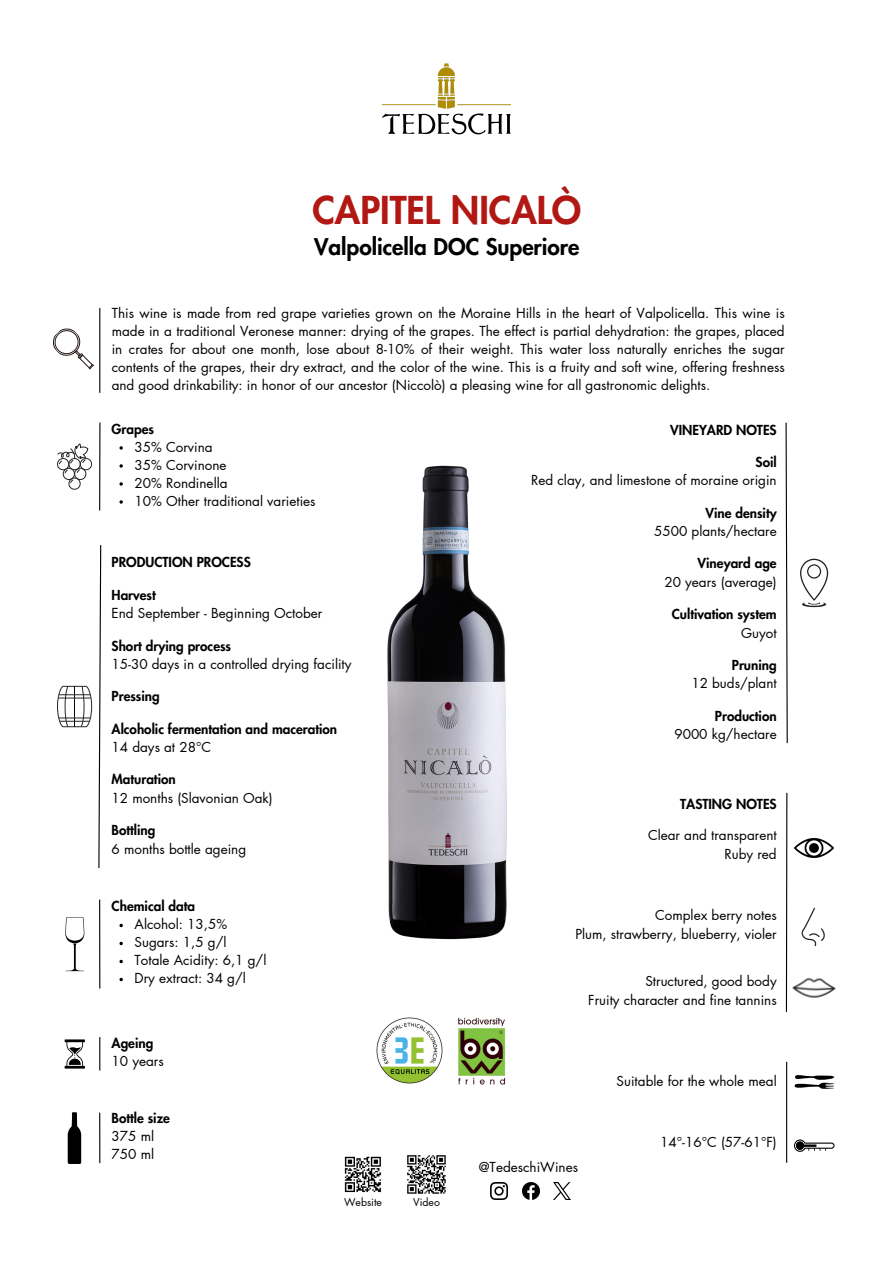
<style>
.page{position:relative;width:894px;height:1264px;background:#fff}
.page>*{position:absolute;margin:0;border:0;box-sizing:border-box;transform-origin:0 0}
.t1{font:800 37.5px "Futura LT Pro";color:#b21813}
.t2{font:800 22.5px "Futura LT Pro";color:#000}
.t3{font:13.5px/18.3px "Futura LT Pro";color:#000;text-align:right}
.t4{font:800 13.5px/18.3px "Futura LT Pro";color:#000}
.t5{font:10.5px "Futura LT Pro";color:#000}
.s1{font-weight:800}
.s2{font-weight:400}
</style>
<div class="page">
<svg style="left:65px;top:917px;width:19px;height:54px"></svg>
<svg style="left:800px;top:558px;width:27px;height:49px"></svg>
<svg style="left:53px;top:328px;width:41px;height:42px"></svg>
<svg style="left:794px;top:1139px;width:40px;height:12px"></svg>
<svg style="left:68px;top:1112px;width:13px;height:51px"></svg>
<svg style="left:794px;top:1075px;width:40px;height:14px"></svg>
<svg style="left:65px;top:1039px;width:20px;height:29px"></svg>
<hr style="left:99px;top:308px;width:1px;height:85px;background:#000">
<svg style="left:785px;top:422px;width:3px;height:322px"></svg>
<hr style="left:785px;top:792px;width:2px;height:219px;background:#000">
<hr style="left:785px;top:1061px;width:2px;height:101px;background:#000">
<hr style="left:99px;top:899px;width:1px;height:89px;background:#000">
<hr style="left:99px;top:1112px;width:1px;height:51px;background:#000">
<hr style="left:99px;top:1037px;width:1px;height:33px;background:#000">
<img style="left:387px;top:465px;width:120px;height:475px">
<svg style="left:57px;top:686px;width:35px;height:41px"></svg>
<svg style="left:98px;top:545px;width:4px;height:324px"></svg>
<svg style="left:57px;top:443px;width:35px;height:46px"></svg>
<hr style="left:99px;top:422px;width:1px;height:88px;background:#000">
<img style="left:787px;top:961px;width:49px;height:37px">
<img style="left:801px;top:907px;width:24px;height:40px">
<img style="left:794px;top:838px;width:39px;height:20px">
<img style="left:458px;top:1017px;width:48px;height:68px">
<img style="left:522px;top:1182px;width:17px;height:17px">
<img style="left:490px;top:1182px;width:17px;height:17px">
<img style="left:553px;top:1182px;width:17px;height:17px">
<img style="left:344px;top:1156px;width:37px;height:37px">
<img style="left:407px;top:1155px;width:39px;height:39px">
<svg style="left:119px;top:923px;width:4px;height:4px"></svg>
<svg style="left:119px;top:941px;width:4px;height:4px"></svg>
<svg style="left:119px;top:959px;width:4px;height:4px"></svg>
<svg style="left:119px;top:977px;width:4px;height:4px"></svg>
<img style="left:381px;top:63px;width:130px;height:72px">
<img style="left:376px;top:1017px;width:67px;height:67px">
<h1 class="t1" style="left:312px;top:193px;width:270px">CAPITEL NICALÒ</h1>
<h2 class="t2" style="left:314px;top:236px;width:267px">Valpolicella DOC Superiore</h2>
<p class="t3" style="left:112px;top:304px;width:674px;text-align:justify">This wine is made from red grape varieties grown on the Moraine Hills in the heart of Valpolicella. This wine is made in a traditional Veronese manner: drying of the grapes. The effect is partial dehydration: the grapes, placed in crates for about one month, lose about 8-10% of their weight. This water loss naturally enriches the sugar contents of the grapes, their dry extract, and the color of the wine. This is a fruity and soft wine, offering freshness and good drinkability: in honor of our ancestor (Niccolò) a pleasing wine for all gastronomic delights.</p>
<h4 class="t4" style="left:670px;top:421px;width:108px">VINEYARD NOTES</h4>
<p class="t3" style="left:531px;top:453px;width:247px"><span class="s1">Soil<br></span>Red clay, and limestone of moraine origin</p>
<p class="t3" style="left:654px;top:504px;width:124px"><span class="s1">Vine density<br></span>5500 plants/hectare</p>
<p class="t3" style="left:664px;top:555px;width:114px"><span class="s1">Vineyard age<br></span>20 years (average)</p>
<p class="t4" style="left:671px;top:605px;width:106px;text-align:right">Cultivation system<br><span class="s2">Guyot</span></p>
<h2 class="t3" style="left:691px;top:656px;width:87px"><span class="s1">Pruning<br></span>12 buds/plant</h2>
<h5 class="t3" style="left:674px;top:707px;width:104px"><span class="s1">Production<br></span>9000 kg/hectare</h5>
<h3 class="t4" style="left:112px;top:420px;width:44px">Grapes</h3>
<h5 class="t3" style="left:134px;top:438px;width:80px">35% Corvina</h5>
<p class="t3" style="left:134px;top:456px;width:93px">35% Corvinone</p>
<p class="t3" style="left:134px;top:474px;width:94px">20% Rondinella</p>
<h5 class="t3" style="left:134px;top:492px;width:182px">10% Other traditional varieties</h5>
<h5 class="t4" style="left:112px;top:554px;width:141px">PRODUCTION PROCESS</h5>
<h4 class="t3" style="left:112px;top:586px;width:212px;text-align:left"><span class="s1">Harvest<br></span>End September - Beginning October</h4>
<h5 class="t3" style="left:112px;top:637px;width:241px;text-align:left"><span class="s1">Short drying process<br></span>15-30 days in a controlled drying facility</h5>
<h5 class="t4" style="left:112px;top:687px;width:50px">Pressing</h5>
<h5 class="t4" style="left:112px;top:720px;width:227px">Alcoholic fermentation and maceration<br><span class="s2">14 days at 28°C</span></h5>
<h2 class="t3" style="left:112px;top:771px;width:163px;text-align:left"><span class="s1">Maturation<br></span>12 months (Slavonian Oak)</h2>
<h5 class="t3" style="left:112px;top:821px;width:136px;text-align:left"><span class="s1">Bottling<br></span>6 months bottle ageing</h5>
<h5 class="t4" style="left:680px;top:795px;width:98px">TASTING NOTES</h5>
<h5 class="t3" style="left:647px;top:826px;width:130px;line-height:18.8px">Clear and transparent<br>Ruby red</h5>
<p class="t4" style="left:112px;top:897px;width:85px">Chemical data</p>
<p class="t3" style="left:134px;top:915px;width:94px">Alcohol: 13,5%</p>
<p class="t3" style="left:134px;top:933px;width:93px">Sugars: 1,5 g/l</p>
<p class="t3" style="left:134px;top:951px;width:133px">Totale Acidity: 6,1 g/l</p>
<p class="t3" style="left:134px;top:969px;width:113px">Dry extract: 34 g/l</p>
<h5 class="t3" style="left:112px;top:1034px;width:54px;text-align:left"><span class="s1">Ageing<br></span>10 years</h5>
<h5 class="t4" style="left:112px;top:1109px;width:60px">Bottle size<br><span class="s2">375 ml<br>750 ml</span></h5>
<p class="t5" style="left:344px;top:1197px;width:39px">Website</p>
<p class="t5" style="left:413px;top:1197px;width:28px">Video</p>
<h4 class="t3" style="left:575px;top:906px;width:203px;line-height:18.8px">Complex berry notes<br>Plum, strawberry, blueberry, violer</h4>
<p class="t3" style="left:588px;top:972px;width:190px;line-height:18.8px">Structured, good body<br>Fruity character and fine tannins</p>
<p class="t3" style="left:616px;top:1072px;width:161px">Suitable for the whole meal</p>
<h5 class="t3" style="left:478px;top:1157px;width:101px">@TedeschiWines</h5>
<p class="t3" style="left:660px;top:1133px;width:118px">14°-16°C (57-61°F)</p>
</div>
